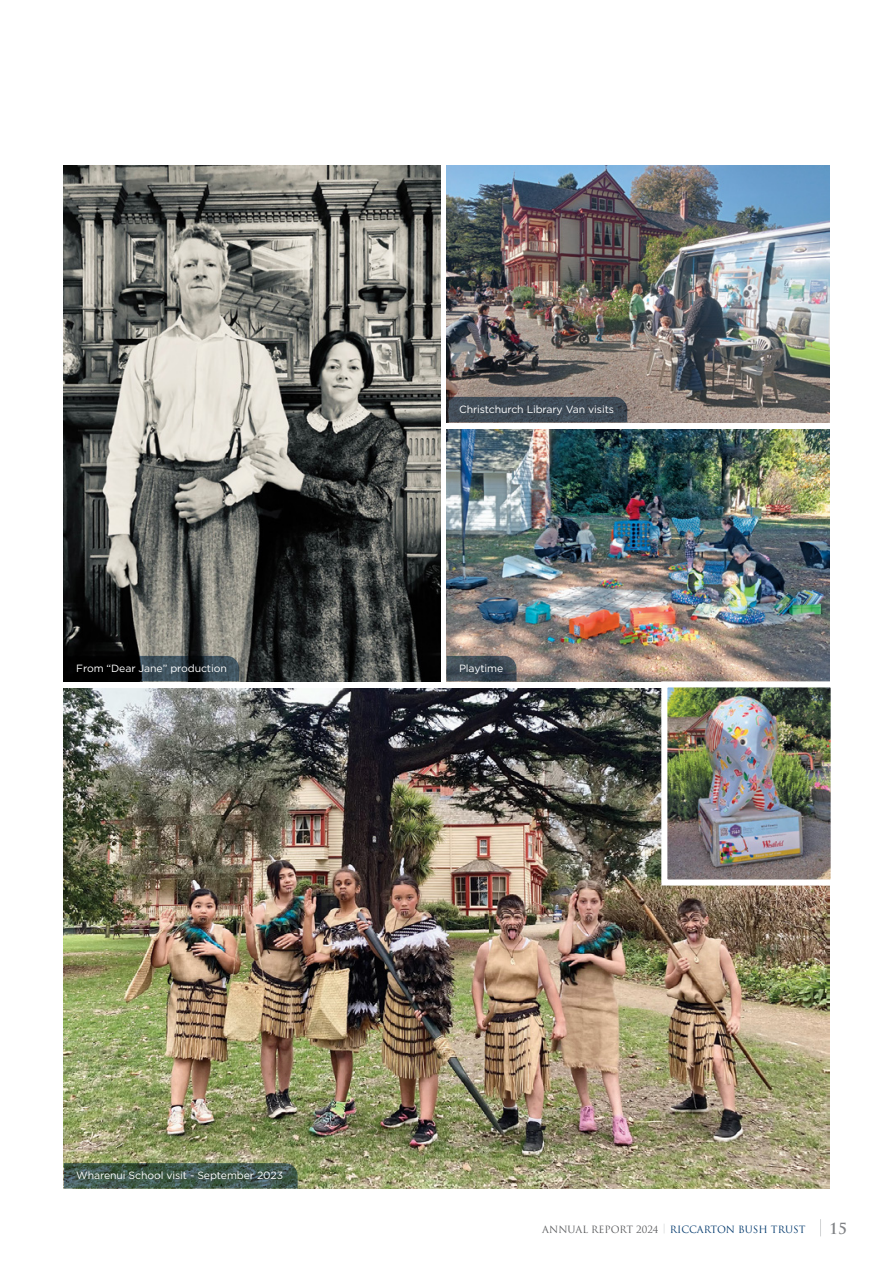
<style>
.page{position:relative;width:893px;height:1263px;background:#fff}
.page>*{position:absolute;margin:0;border:0;box-sizing:border-box;transform-origin:0 0}
.t1{font:700 15px "Trajan Pro";color:#808285}
.t2{font:10.5px "Gotham";letter-spacing:-.01em;color:#fff}
.t3{font:9.75px "Trajan Pro";color:#00386c}
.s1{color:#58595b}
</style>
<div class="page">
<img style="left:64px;top:689px;width:765px;height:499px">
<img style="left:446px;top:166px;width:383px;height:256px">
<svg style="left:64px;top:1163px;width:234px;height:25px;background:#41584c"></svg>
<svg style="left:446px;top:397px;width:181px;height:25px;background:#3f4a55"></svg>
<img style="left:446px;top:430px;width:383px;height:251px">
<svg style="left:446px;top:656px;width:71px;height:25px;background:#3f4b54"></svg>
<img style="left:658px;top:678px;width:173px;height:210px">
<img style="left:64px;top:166px;width:376px;height:515px">
<svg style="left:64px;top:656px;width:175px;height:25px;background:#1d262c"></svg>
<svg style="left:820px;top:1219px;width:1px;height:17px"></svg>
<p class="t2" style="left:459px;top:402px;width:156px">Christchurch Library Van visits</p>
<p class="t2" style="left:76px;top:661px;width:152px">From “Dear Jane” production</p>
<p class="t2" style="left:459px;top:661px;width:46px">Playtime</p>
<p class="t2" style="left:76px;top:1168px;width:208px">Wharenui School visit - September 2023</p>
<p class="t3" style="left:542px;top:1223px;width:265px"><span class="s1">ANNUAL REPORT 2024</span> <sup>|</sup> RICCARTON BUSH TRUST</p>
<h1 class="t1" style="left:829px;top:1219px;width:19px">15</h1>
</div>
